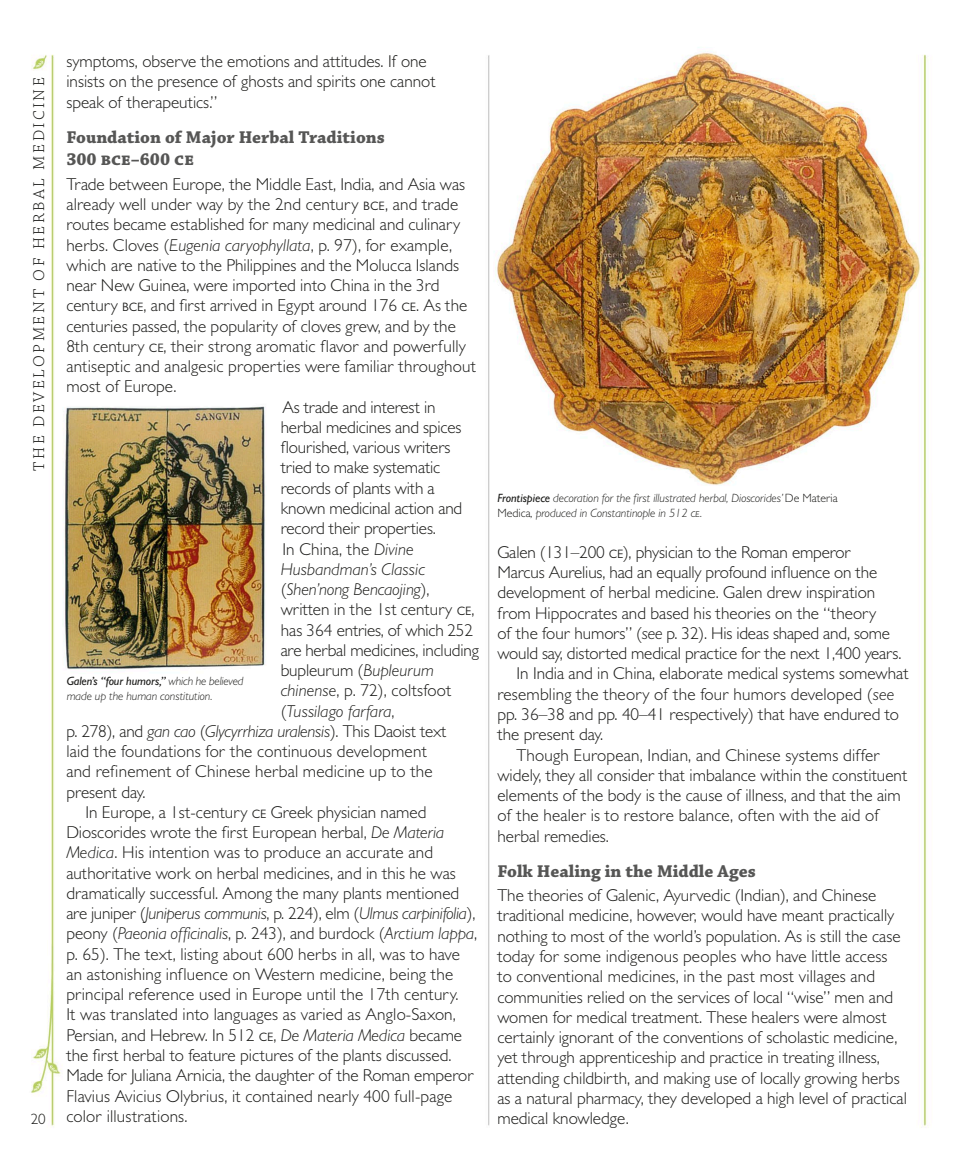
<style>
.page{position:relative;width:974px;height:1174px;background:#fff}
.page>*{position:absolute;margin:0;border:0;box-sizing:border-box;transform-origin:0 0}
.t1{font:700 18px/22.5px "Chaparral Pro";color:#565655}
.t2{font:300 17.25px/20.2px "Gill Sans MT Std";color:#1c1c1a}
.t3{font:italic 17.25px "Gill Sans MT Std";color:#1c1c1a}
.t4{font:300 16.5px "Chaparral Pro";letter-spacing:.15em;color:#1c1c1a}
.t5{font:300 15px "Gill Sans MT Std";color:#1c1c1a}
.t6{font:italic 12px/15px "Gill Sans MT Std";color:#1c1c1a}
.s1{font-weight:400;font-style:italic}
.s2{font-weight:300;font-style:normal}
.s3{font-weight:500}
</style>
<div class="page">
<img style="left:31px;top:47px;width:896px;height:1080px">
<p class="t4" style="left:30px;top:471px;width:395px;rotate:-90deg">The developmenT of herbal medicine</p>
<p class="t5" style="left:31px;top:1110px;width:16px">20</p>
<p class="t2" style="left:66px;top:51px;width:371px">symptoms, observe the emotions and attitudes. If one insists on the presence of ghosts and spirits one cannot speak of therapeutics.”</p>
<p class="t1" style="left:66px;top:127px;width:320px">Foundation of Major Herbal Traditions<br>300 bce–600 ce</p>
<p class="t2" style="left:66px;top:174px;width:400px">Trade between Europe, the Middle East, India, and Asia was</p>
<p class="t2" style="left:66px;top:194px;width:393px">already well under way by the 2nd century bce, and trade</p>
<p class="t2" style="left:66px;top:214px;width:395px">routes became established for many medicinal and culinary</p>
<p class="t2" style="left:66px;top:234px;width:387px">herbs. Cloves (<span class="s1">Eugenia caryophyllata</span>, p. 97), for example,</p>
<p class="t2" style="left:66px;top:255px;width:394px">which are native to the Philippines and the Molucca Islands</p>
<p class="t2" style="left:66px;top:275px;width:375px">near New Guinea, were imported into China in the 3rd</p>
<p class="t2" style="left:66px;top:295px;width:402px">century bce, and first arrived in Egypt around 176 ce. As the</p>
<p class="t2" style="left:66px;top:315px;width:391px">centuries passed, the popularity of cloves grew, and by the</p>
<p class="t2" style="left:66px;top:336px;width:401px">8th century ce, their strong aromatic flavor and powerfully</p>
<p class="t2" style="left:66px;top:356px;width:411px">antiseptic and analgesic properties were familiar throughout</p>
<p class="t2" style="left:66px;top:376px;width:112px">most of Europe.</p>
<p class="t2" style="left:282px;top:396px;width:155px">As trade and interest in</p>
<p class="t2" style="left:281px;top:417px;width:182px">herbal medicines and spices</p>
<p class="t2" style="left:281px;top:437px;width:171px">flourished, various writers</p>
<p class="t2" style="left:281px;top:457px;width:161px">tried to make systematic</p>
<p class="t2" style="left:281px;top:477px;width:155px">records of plants with a</p>
<p class="t2" style="left:281px;top:498px;width:183px">known medicinal action and</p>
<p class="t2" style="left:281px;top:518px;width:157px">record their properties.</p>
<p class="t2" style="left:282px;top:538px;width:133px">In China, the <span class="s1">Divine</span></p>
<p class="t3" style="left:281px;top:558px;width:146px">Husbandman’s Classic</p>
<p class="t3" style="left:281px;top:579px;width:150px"><span class="s2">(</span>Shen’nong Bencaojing<span class="s2">),</span></p>
<p class="t2" style="left:281px;top:599px;width:195px">written in the 1st century ce,</p>
<p class="t2" style="left:281px;top:619px;width:194px">has 364 entries, of which 252</p>
<p class="t2" style="left:281px;top:639px;width:200px">are herbal medicines, including</p>
<p class="t2" style="left:281px;top:660px;width:155px">bupleurum (<span class="s1">Bupleurum</span></p>
<p class="t2" style="left:281px;top:680px;width:172px"><span class="s1">chinense</span>, p. 72), coltsfoot</p>
<p class="t3" style="left:281px;top:700px;width:115px"><span class="s2">(</span>Tussilago farfara<span class="s2">,</span></p>
<p class="t2" style="left:66px;top:720px;width:382px">p. 278), and <span class="s1">gan cao</span> (<span class="s1">Glycyrrhiza uralensis</span>). This Daoist text</p>
<p class="t2" style="left:66px;top:741px;width:362px">laid the foundations for the continuous development</p>
<p class="t2" style="left:66px;top:761px;width:368px">and refinement of Chinese herbal medicine up to the</p>
<p class="t2" style="left:66px;top:781px;width:81px">present day.</p>
<p class="t2" style="left:85px;top:801px;width:342px">In Europe, a 1st-century ce Greek physician named</p>
<p class="t2" style="left:66px;top:822px;width:379px">Dioscorides wrote the first European herbal, <span class="s1">De Materia</span></p>
<p class="t2" style="left:66px;top:842px;width:368px"><span class="s1">Medica</span>. His intention was to produce an accurate and</p>
<p class="t2" style="left:66px;top:862px;width:391px">authoritative work on herbal medicines, and in this he was</p>
<p class="t2" style="left:66px;top:882px;width:394px">dramatically successful. Among the many plants mentioned</p>
<p class="t3" style="left:66px;top:903px;width:411px"><span class="s2">are juniper (</span>Juniperus communis<span class="s2">, p. 224), elm (</span>Ulmus carpinifolia<span class="s2">),</span></p>
<p class="t3" style="left:66px;top:923px;width:412px"><span class="s2">peony (</span>Paeonia officinalis<span class="s2">, p. 243), and burdock (</span>Arctium lappa<span class="s2">,</span></p>
<p class="t2" style="left:66px;top:943px;width:395px">p. 65). The text, listing about 600 herbs in all, was to have</p>
<p class="t2" style="left:66px;top:963px;width:388px">an astonishing influence on Western medicine, being the</p>
<p class="t2" style="left:66px;top:984px;width:394px">principal reference used in Europe until the 17th century.</p>
<p class="t2" style="left:66px;top:1004px;width:391px">It was translated into languages as varied as Anglo-Saxon,</p>
<p class="t2" style="left:66px;top:1024px;width:397px">Persian, and Hebrew. In 512 ce, <span class="s1">De Materia Medica</span> became</p>
<p class="t2" style="left:66px;top:1044px;width:387px">the first herbal to feature pictures of the plants discussed.</p>
<p class="t2" style="left:66px;top:1065px;width:409px">Made for Juliana Arnicia, the daughter of the Roman emperor</p>
<p class="t2" style="left:66px;top:1085px;width:387px">Flavius Avicius Olybrius, it contained nearly 400 full-page</p>
<p class="t2" style="left:66px;top:1105px;width:123px">color illustrations.</p>
<p class="t6" style="left:67px;top:673px;width:178px"><span class="s3">Galen’s “four humors,”</span> which he believed made up the human constitution.</p>
<p class="t6" style="left:497px;top:490px;width:342px"><span class="s3">Frontispiece</span> decoration for the first illustrated herbal, Dioscorides’ <span class="s2">De Materia<br>Medica</span>, produced in Constantinople in 512 ce.</p>
<p class="t2" style="left:497px;top:542px;width:355px">Galen (131–200 ce), physician to the Roman emperor</p>
<p class="t2" style="left:497px;top:562px;width:381px">Marcus Aurelius, had an equally profound influence on the</p>
<p class="t2" style="left:497px;top:582px;width:379px">development of herbal medicine. Galen drew inspiration</p>
<p class="t2" style="left:497px;top:602px;width:380px">from Hippocrates and based his theories on the “theory</p>
<p class="t2" style="left:497px;top:623px;width:394px">of the four humors” (<span class="s1">see</span> p. 32). His ideas shaped and, some</p>
<p class="t2" style="left:497px;top:643px;width:405px">would say, distorted medical practice for the next 1,400 years.</p>
<p class="t2" style="left:516px;top:663px;width:394px">In India and in China, elaborate medical systems somewhat</p>
<p class="t2" style="left:497px;top:683px;width:398px">resembling the theory of the four humors developed (<span class="s1">see</span></p>
<p class="t2" style="left:497px;top:704px;width:403px">pp. 36–38 and pp. 40–41 respectively) that have endured to</p>
<p class="t2" style="left:497px;top:724px;width:107px">the present day.</p>
<p class="t2" style="left:516px;top:744px;width:365px">Though European, Indian, and Chinese systems differ</p>
<p class="t2" style="left:497px;top:764px;width:411px">widely, they all consider that imbalance within the constituent</p>
<p class="t2" style="left:497px;top:785px;width:405px">elements of the body is the cause of illness, and that the aim</p>
<p class="t2" style="left:497px;top:805px;width:384px">of the healer is to restore balance, often with the aid of</p>
<p class="t2" style="left:497px;top:825px;width:113px">herbal remedies.</p>
<p class="t1" style="left:497px;top:860px;width:260px">Folk Healing in the Middle Ages</p>
<p class="t2" style="left:497px;top:885px;width:411px">The theories of Galenic, Ayurvedic (Indian), and Chinese traditional medicine, however, would have meant practically nothing to most of the world’s population. As is still the case today for some indigenous peoples who have little access<br>to conventional medicines, in the past most villages and communities relied on the services of local “wise” men and women for medical treatment. These healers were almost certainly ignorant of the conventions of scholastic medicine, yet through apprenticeship and practice in treating illness, attending childbirth, and making use of locally growing herbs as a natural pharmacy, they developed a high level of practical medical knowledge.</p>
</div>
